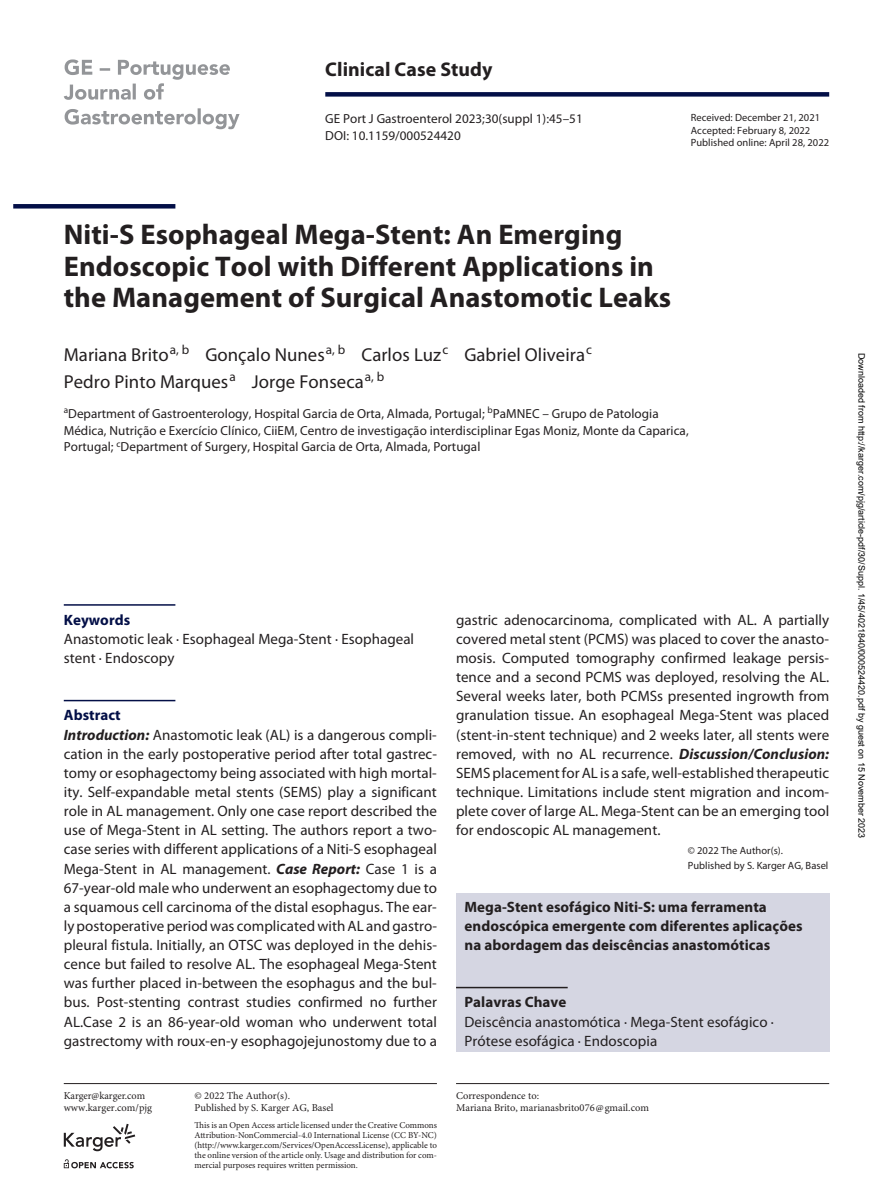
<style>
.page{position:relative;width:893px;height:1191px;background:#fff}
.page>*{position:absolute;margin:0;border:0;box-sizing:border-box;transform-origin:0 0}
.t1{font:700 28.5px/31.5px "Myriad Pro";letter-spacing:.005em;color:#231f20}
.t2{font:700 19.8px "Myriad Pro";letter-spacing:.005em;color:#231f20}
.t3{font:18.75px/27px "Myriad Pro";letter-spacing:.005em;color:#231f20}
.t4{font:15px/19px "Myriad Pro";letter-spacing:.005em;color:#231f20}
.t5{font:700 15px/19.2px "Myriad Pro";letter-spacing:.005em;color:#231f20}
.t6{font:700 15px "Myriad Pro";letter-spacing:.005em;color:#030f47}
.t7{font:13.2px/17px "Myriad Pro";letter-spacing:.005em;color:#231f20}
.t8{font:10.5px/12px "Minion Pro";color:#231f20}
.t9{font:10.5px/12.8px "Myriad Pro";letter-spacing:.005em;color:#231f20}
.t10{font:9px/10.2px "Minion Pro";color:#231f20;text-align:justify}
.t11{font:9px "Arial";color:#000}
.s1{font-weight:700;color:#030f47}
.s2{font-weight:700;font-style:italic}
</style>
<div class="page">
<hr style="left:64px;top:1083px;width:373px;height:1px;background:#231f20">
<div style="left:325px;top:92px;width:504px;height:5px;background:#030f47"></div>
<hr style="left:456px;top:1083px;width:373px;height:1px;background:#231f20">
<div style="left:456px;top:892px;width:373px;height:159px;background:#d5d6e2"></div>
<hr style="left:13px;top:204px;width:162px;height:4px;background:#030f47">
<svg style="left:65px;top:108px;width:175px;height:21px"></svg>
<svg style="left:64px;top:59px;width:166px;height:41px"></svg>
<hr style="left:64px;top:604px;width:111px;height:1px;background:#030f47">
<hr style="left:64px;top:700px;width:111px;height:1px;background:#030f47">
<hr style="left:456px;top:986px;width:112px;height:2px;background:#231f20">
<svg style="left:64px;top:1159px;width:70px;height:9px"></svg>
<svg style="left:64px;top:1123px;width:71px;height:28px"></svg>
<h2 class="t2" style="left:325px;top:58px;width:169px">Clinical Case Study</h2>
<p class="t7" style="left:325px;top:110px;width:259px">GE Port J Gastroenterol 2023;30(suppl 1):45–51</p>
<p class="t7" style="left:325px;top:127px;width:137px">DOI: 10.1159/000524420</p>
<p class="t9" style="left:691px;top:111px;width:140px">Received: December 21, 2021<br>Accepted: February 8, 2022<br>Published online: April 28, 2022</p>
<h1 class="t1" style="left:64px;top:219px;width:609px">Niti-S Esophageal Mega-Stent: An Emerging<br>Endoscopic Tool with Different Applications in the Management of Surgical Anastomotic Leaks</h1>
<p class="t3" style="left:64px;top:341px;width:530px">Mariana Brito<sup>a,</sup> <sup>b</sup> Gonçalo Nunes<sup>a,</sup> <sup>b</sup> Carlos Luz<sup>c</sup> Gabriel Oliveira<sup>c<br></sup>Pedro Pinto Marques<sup>a</sup> Jorge Fonseca<sup>a,</sup> <sup>b</sup></p>
<p class="t7" style="left:64px;top:405px;width:626px"><sup>a</sup>Department of Gastroenterology, Hospital Garcia de Orta, Almada, Portugal; <sup>b</sup>PaMNEC – Grupo de Patologia<br>Médica, Nutrição e Exercício Clínico, CiiEM, Centro de investigação interdisciplinar Egas Moniz, Monte da Caparica,<br>Portugal; <sup>c</sup>Department of Surgery, Hospital Garcia de Orta, Almada, Portugal</p>
<p class="t6" style="left:64px;top:611px;width:68px">Keywords</p>
<p class="t4" style="left:64px;top:629px;width:352px">Anastomotic leak · Esophageal Mega-Stent · Esophageal stent · Endoscopy</p>
<p class="t4" style="left:64px;top:706px;width:375px"><span class="s1">Abstract<br></span><span class="s2">Introduction:</span> Anastomotic leak (AL) is a dangerous compli&shy;cation in the early postoperative period after total gastrec&shy;tomy or esophagectomy being associated with high mortal&shy;ity. Self-expandable metal stents (SEMS) play a significant role in AL management. Only one case report described the use of Mega-Stent in AL setting. The authors report a two&shy;case series with different applications of a Niti-S esophageal Mega-Stent in AL management. <span class="s2">Case Report:</span> Case 1 is a 67-year-old male who underwent an esophagectomy due to a squamous cell carcinoma of the distal esophagus. The ear&shy;ly postoperative period was complicated with AL and gastro&shy;pleural fistula. Initially, an OTSC was deployed in the dehis&shy;cence but failed to resolve AL. The esophageal Mega-Stent was further placed in-between the esophagus and the bul&shy;bus. Post-stenting contrast studies confirmed no further AL.Case 2 is an 86-year-old woman who underwent total gastrectomy with roux-en-y esophagojejunostomy due to a</p>
<p class="t8" style="left:64px;top:1089px;width:90px;line-height:12.8px">Karger@karger.com www.karger.com/pjg</p>
<p class="t8" style="left:195px;top:1089px;width:140px">© 2022 The Author(s).<br>Published by S. Karger AG, Basel</p>
<p class="t10" style="left:195px;top:1120px;width:244px">This is an Open Access article licensed under the Creative Commons Attribution-NonCommercial-4.0 International License (CC BY-NC) (http://www.karger.com/Services/OpenAccessLicense), applicable to the online version of the article only. Usage and distribution for com&shy;mercial purposes requires written permission.</p>
<p class="t4" style="left:456px;top:610px;width:375px;text-align:justify">gastric adenocarcinoma, complicated with AL. A partially covered metal stent (PCMS) was placed to cover the anasto&shy;mosis. Computed tomography confirmed leakage persis&shy;tence and a second PCMS was deployed, resolving the AL.<br>Several weeks later, both PCMSs presented ingrowth from granulation tissue. An esophageal Mega-Stent was placed (stent-in-stent technique) and 2 weeks later, all stents were removed, with no AL recurrence. <span class="s2">Discussion/Conclusion:<br></span>SEMS placement for AL is a safe, well-established therapeutic technique. Limitations include stent migration and incom&shy;plete cover of large AL. Mega-Stent can be an emerging tool for endoscopic AL management.</p>
<p class="t9" style="left:688px;top:843px;width:142px;line-height:14.7px">© 2022 The Author(s).<br>Published by S. Karger AG, Basel</p>
<p class="t5" style="left:465px;top:897px;width:339px">Mega-Stent esofágico Niti-S: uma ferramenta endoscópica emergente com diferentes aplicações na abordagem das deiscências anastomóticas</p>
<p class="t5" style="left:465px;top:993px;width:103px">Palavras Chave</p>
<p class="t4" style="left:465px;top:1012px;width:311px">Deiscência anastomótica · Mega-Stent esofágico ·<br>Prótese esofágica · Endoscopia</p>
<p class="t8" style="left:456px;top:1089px;width:195px">Correspondence to:<br>Mariana Brito, marianasbrito076@gmail.com</p>
<p class="t11" style="left:865px;top:353px;width:487px;rotate:90deg">Downloaded from http://karger.com/pjg/article-pdf/30/Suppl. 1/45/4021840/000524420.pdf by guest on 15 November 2023</p>
</div>
